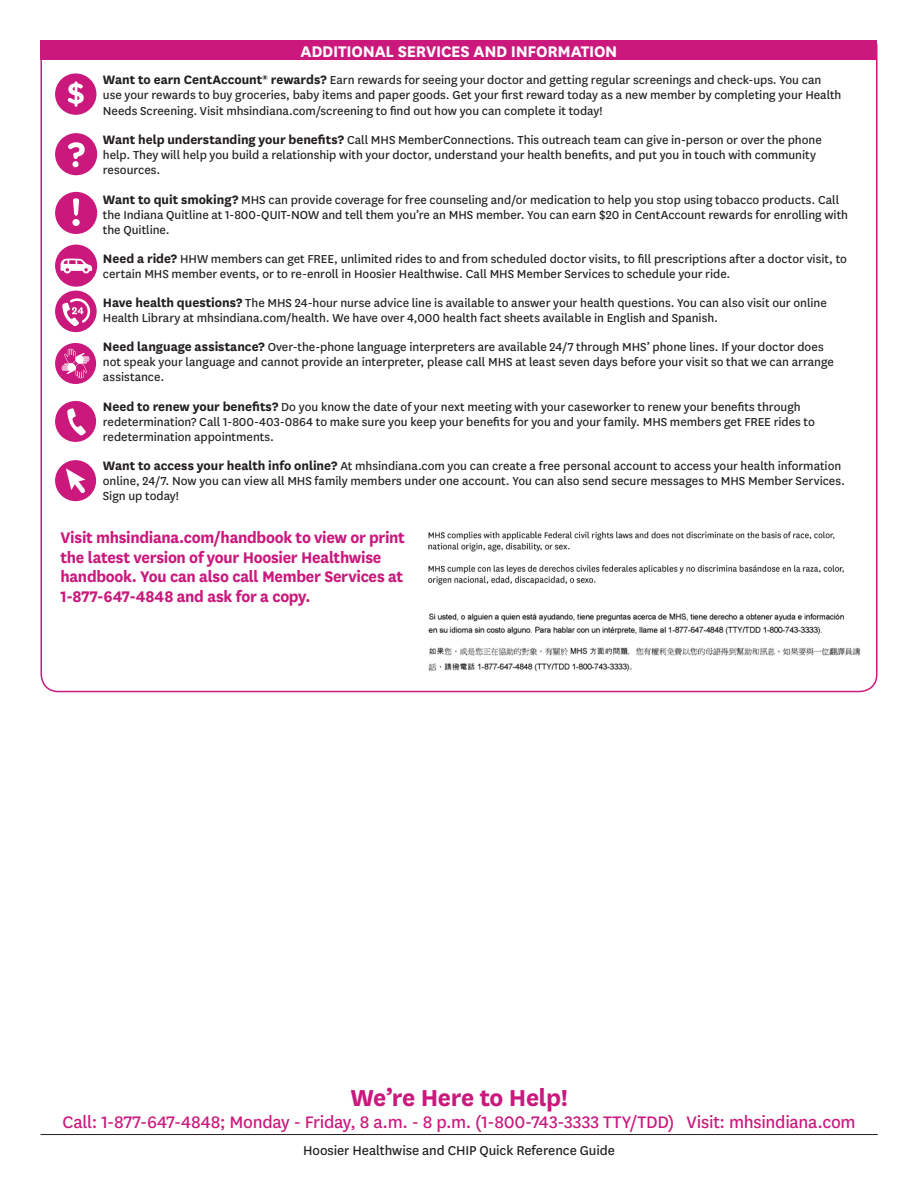
<style>
.page{position:relative;width:918px;height:1188px;background:#fff}
.page>*{position:absolute;margin:0;border:0;box-sizing:border-box;transform-origin:0 0}
.t1{font:700 27px "Centene Sans";letter-spacing:-.015em;color:#ca187d}
.t2{font:19.5px "Centene Sans";letter-spacing:-.015em;color:#ca187d}
.t3{font:700 18px/19.5px "Centene Sans";letter-spacing:-.015em;color:#ca187d}
.t4{font:700 18px "Centene Sans";letter-spacing:-.015em;color:#fff}
.t5{font:15px "Centene Sans";letter-spacing:-.005em;color:#231f20}
.t6{font:13.5px/15px "Centene Sans";color:#231f20}
.s1{font-weight:700;font-size:14.25px}
</style>
<div class="page">
<hr style="left:41px;top:1134px;width:837px;height:1px;background:#231f20">
<svg style="left:40px;top:60px;width:838px;height:633px"></svg>
<div style="left:40px;top:40px;width:838px;height:20px;background:#ca187d"></div>
<div style="left:55px;top:73px;width:41px;height:42px;background:#ca187d;border-radius:50%"></div>
<svg style="left:68px;top:81px;width:16px;height:26px"></svg>
<div style="left:55px;top:291px;width:42px;height:41px;background:#ca187d;border-radius:50%"></div>
<svg style="left:62px;top:298px;width:28px;height:29px"></svg>
<div style="left:55px;top:245px;width:42px;height:42px;background:#ca187d;border-radius:50%"></div>
<svg style="left:60px;top:258px;width:32px;height:15px"></svg>
<div style="left:55px;top:192px;width:42px;height:42px;background:#ca187d;border-radius:50%"></div>
<svg style="left:73px;top:198px;width:6px;height:18px"></svg>
<div style="left:72px;top:219px;width:8px;height:7px;background:#fff;border-radius:50%"></div>
<div style="left:55px;top:133px;width:42px;height:42px;background:#ca187d;border-radius:50%"></div>
<svg style="left:68px;top:142px;width:17px;height:25px"></svg>
<div style="left:55px;top:343px;width:41px;height:41px;background:#ca187d;border-radius:50%"></div>
<svg style="left:61px;top:349px;width:29px;height:29px"></svg>
<div style="left:55px;top:401px;width:41px;height:41px;background:#ca187d;border-radius:50%"></div>
<svg style="left:67px;top:408px;width:19px;height:28px"></svg>
<div style="left:55px;top:460px;width:41px;height:41px;background:#ca187d;border-radius:50%"></div>
<svg style="left:66px;top:468px;width:19px;height:25px"></svg>
<img style="left:421px;top:516px;width:449px;height:161px">
<h3 class="t4" style="left:301px;top:39px;width:318px">ADDITIONAL SERVICES AND INFORMATION</h3>
<p class="t6" style="left:103px;top:72px;width:740px;line-height:15.5px"><span class="s1">Want to earn CentAccount</span><sup>®</sup> <span class="s1">rewards?</span> Earn rewards for seeing your doctor and getting regular screenings and check-ups. You can use your rewards to buy groceries, baby items and paper goods. Get your first reward today as a new member by completing your Health<br>Needs Screening. Visit mhsindiana.com/screening to find out how you can complete it today!</p>
<p class="t6" style="left:103px;top:132px;width:721px"><span class="s1">Want help understanding your benefits?</span> Call MHS MemberConnections. This outreach team can give in-person or over the phone help. They will help you build a relationship with your doctor, understand your health benefits, and put you in touch with community resources.</p>
<p class="t6" style="left:103px;top:191px;width:747px"><span class="s1">Want to quit smoking?</span> MHS can provide coverage for free counseling and/or medication to help you stop using tobacco products. Call the Indiana Quitline at 1-800-QUIT-NOW and tell them you’re an MHS member. You can earn $20 in CentAccount rewards for enrolling with the Quitline.</p>
<p class="t6" style="left:103px;top:250px;width:746px"><span class="s1">Need a ride?</span> HHW members can get FREE, unlimited rides to and from scheduled doctor visits, to fill prescriptions after a doctor visit, to certain MHS member events, or to re-enroll in Hoosier Healthwise. Call MHS Member Services to schedule your ride.</p>
<p class="t6" style="left:103px;top:295px;width:725px"><span class="s1">Have health questions?</span> The MHS 24-hour nurse advice line is available to answer your health questions. You can also visit our online<br>Health Library at mhsindiana.com/health. We have over 4,000 health fact sheets available in English and Spanish.</p>
<p class="t6" style="left:103px;top:339px;width:733px"><span class="s1">Need language assistance?</span> Over-the-phone language interpreters are available 24/7 through MHS’ phone lines. If your doctor does not speak your language and cannot provide an interpreter, please call MHS at least seven days before your visit so that we can arrange assistance.</p>
<p class="t6" style="left:103px;top:398px;width:714px"><span class="s1">Need to renew your benefits?</span> Do you know the date of your next meeting with your caseworker to renew your benefits through redetermination? Call 1-800-403-0864 to make sure you keep your benefits for you and your family. MHS members get FREE rides to redetermination appointments.</p>
<p class="t6" style="left:103px;top:457px;width:744px"><span class="s1">Want to access your health info online?</span> At mhsindiana.com you can create a free personal account to access your health information online, 24/7. Now you can view all MHS family members under one account. You can also send secure messages to MHS Member Services.<br>Sign up today!</p>
<h3 class="t3" style="left:60px;top:527px;width:346px">Visit mhsindiana.com/handbook to view or print the latest version of your Hoosier Healthwise handbook. You can also call Member Services at 1-877-647-4848 and ask for a copy.</h3>
<h1 class="t1" style="left:350px;top:1078px;width:219px">We’re Here to Help!</h1>
<h2 class="t2" style="left:62px;top:1109px;width:795px">Call: 1-877-647-4848; Monday - Friday, 8 a.m. - 8 p.m. (1-800-743-3333 TTY/TDD) Visit: mhsindiana.com</h2>
<p class="t5" style="left:303px;top:1141px;width:313px">Hoosier Healthwise and CHIP Quick Reference Guide</p>
</div>
